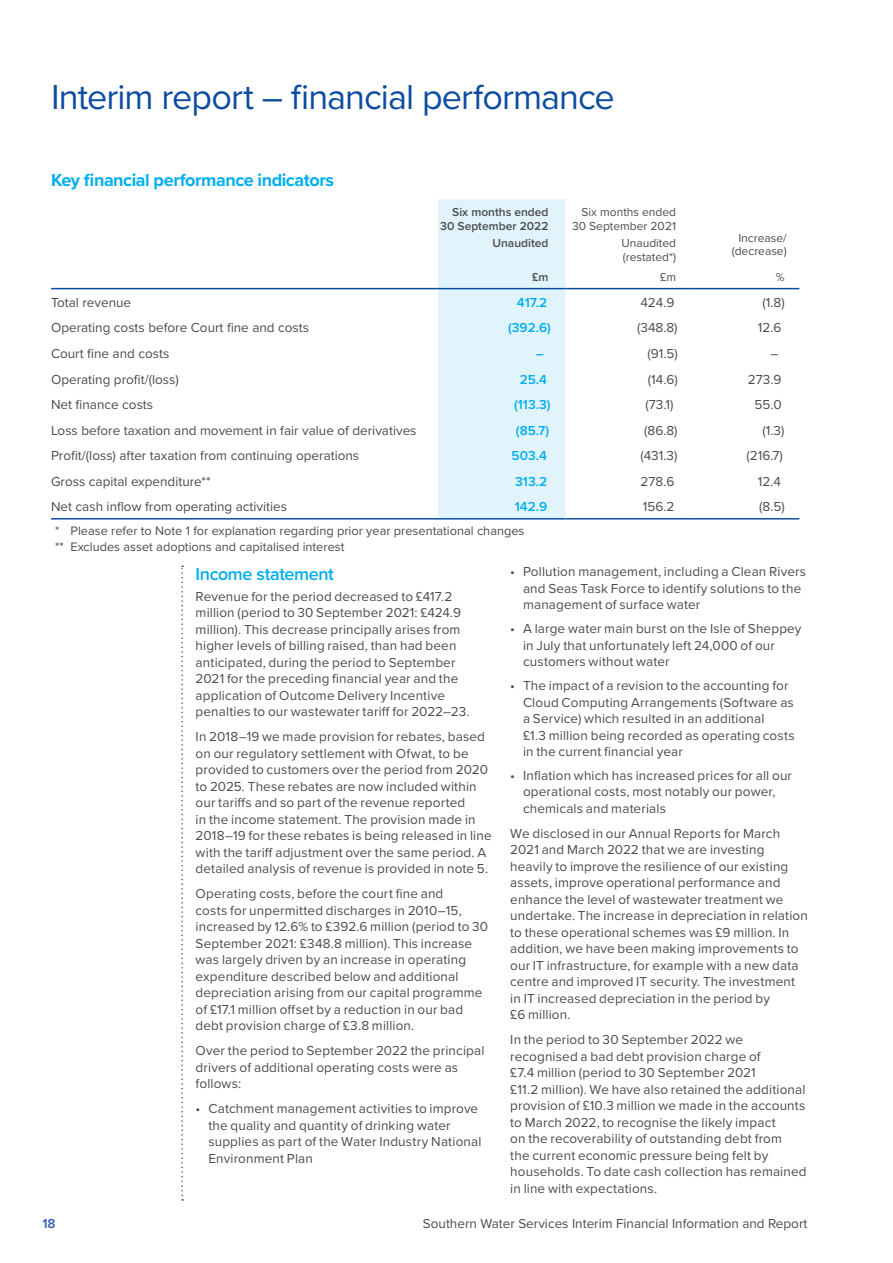
<style>
.page{position:relative;width:893px;height:1263px;background:#fff}
.page>*{position:absolute;margin:0;border:0;box-sizing:border-box;transform-origin:0 0}
.t1{font:36px "Proxima Nova";letter-spacing:-.025em;color:#0d4da1}
.t2{font:700 18px "Proxima Nova";letter-spacing:-.025em;color:#00aeef}
.t3{font:600 18px "Proxima Nova";letter-spacing:-.02em;color:#00aeef}
.t4{font:13.5px/16.5px "Proxima Nova";letter-spacing:.01em;color:#4b4c4d}
.t5{font:600 13.5px "Proxima Nova";color:#00aeef}
.t6{font:600 13.5px "Proxima Nova";color:#375fac}
.t7{font:12.75px/15.6px "Proxima Nova";color:#4b4c4d}
.t8{font:12px/13.5px "Proxima Nova";color:#4b4c4d;text-align:right}
.t9{font:600 12px/14.4px "Proxima Nova";color:#4b4c4d;text-align:right}
</style>
<div class="page">
<svg style="left:181px;top:566px;width:2px;height:634px"></svg>
<svg style="left:51px;top:287px;width:748px;height:3px"></svg>
<div style="left:438px;top:199px;width:128px;height:319px;background:#e1f4fc"></div>
<hr style="left:51px;top:288px;width:387px;height:1px;background:#0d4da1">
<hr style="left:438px;top:288px;width:128px;height:1px;background:#0d4da1">
<hr style="left:566px;top:288px;width:127px;height:1px;background:#0d4da1">
<hr style="left:693px;top:288px;width:106px;height:1px;background:#0d4da1">
<hr style="left:51px;top:518px;width:387px;height:1px;background:#0d4da1">
<hr style="left:438px;top:518px;width:128px;height:1px;background:#0d4da1">
<hr style="left:566px;top:518px;width:127px;height:1px;background:#0d4da1">
<hr style="left:693px;top:518px;width:106px;height:1px;background:#0d4da1">
<h1 class="t1" style="left:51px;top:70px;width:565px">Interim report – financial performance</h1>
<h2 class="t2" style="left:51px;top:167px;width:285px">Key financial performance indicators</h2>
<p class="t9" style="left:440px;top:204px;width:110px">Six months ended<br>30 September 2022</p>
<p class="t8" style="left:572px;top:205px;width:106px">Six months ended<br>30 September 2021</p>
<p class="t8" style="left:732px;top:231px;width:56px;text-align:center">Increase/ (decrease)</p>
<p class="t9" style="left:492px;top:236px;width:58px">Unaudited</p>
<p class="t8" style="left:621px;top:236px;width:56px;text-align:left">Unaudited (restated*)</p>
<p class="t9" style="left:532px;top:269px;width:18px">£m</p>
<p class="t8" style="left:660px;top:269px;width:17px">£m</p>
<p class="t8" style="left:776px;top:269px;width:10px">%</p>
<p class="t4" style="left:51px;top:293px;width:82px">Total revenue</p>
<p class="t5" style="left:517px;top:292px;width:32px">417.2</p>
<p class="t4" style="left:640px;top:293px;width:36px">424.9</p>
<p class="t4" style="left:762px;top:293px;width:24px">(1.8)</p>
<p class="t4" style="left:51px;top:319px;width:260px">Operating costs before Court fine and costs</p>
<p class="t5" style="left:508px;top:318px;width:44px">(392.6)</p>
<p class="t4" style="left:637px;top:319px;width:42px">(348.8)</p>
<p class="t4" style="left:758px;top:319px;width:25px">12.6</p>
<p class="t4" style="left:51px;top:344px;width:120px">Court fine and costs</p>
<p class="t5" style="left:536px;top:343px;width:10px">–</p>
<p class="t4" style="left:647px;top:344px;width:32px">(91.5)</p>
<p class="t4" style="left:770px;top:344px;width:10px">–</p>
<p class="t4" style="left:51px;top:370px;width:129px">Operating profit/(loss)</p>
<p class="t5" style="left:520px;top:369px;width:29px">25.4</p>
<p class="t4" style="left:648px;top:370px;width:31px">(14.6)</p>
<p class="t4" style="left:748px;top:370px;width:35px">273.9</p>
<p class="t4" style="left:51px;top:396px;width:104px">Net finance costs</p>
<p class="t5" style="left:514px;top:395px;width:38px">(113.3)</p>
<p class="t4" style="left:645px;top:396px;width:29px">(73.1)</p>
<p class="t4" style="left:754px;top:396px;width:29px">55.0</p>
<p class="t4" style="left:51px;top:421px;width:367px">Loss before taxation and movement in fair value of derivatives</p>
<p class="t5" style="left:516px;top:420px;width:35px">(85.7)</p>
<p class="t4" style="left:644px;top:421px;width:35px">(86.8)</p>
<p class="t4" style="left:762px;top:421px;width:23px">(1.3)</p>
<p class="t4" style="left:51px;top:447px;width:310px">Profit/(loss) after taxation from continuing operations</p>
<p class="t5" style="left:512px;top:446px;width:37px">503.4</p>
<p class="t4" style="left:640px;top:447px;width:38px">(431.3)</p>
<p class="t4" style="left:746px;top:447px;width:38px">(216.7)</p>
<p class="t4" style="left:51px;top:472px;width:161px">Gross capital expenditure**</p>
<p class="t5" style="left:515px;top:471px;width:33px">313.2</p>
<p class="t4" style="left:641px;top:472px;width:35px">278.6</p>
<p class="t4" style="left:758px;top:472px;width:25px">12.4</p>
<p class="t4" style="left:51px;top:498px;width:238px">Net cash inflow from operating activities</p>
<p class="t5" style="left:515px;top:497px;width:34px">142.9</p>
<p class="t4" style="left:643px;top:498px;width:33px">156.2</p>
<p class="t4" style="left:759px;top:498px;width:27px">(8.5)</p>
<p class="t7" style="left:55px;top:523px;width:471px">* Please refer to Note 1 for explanation regarding prior year presentational changes ** Excludes asset adoptions and capitalised interest</p>
<h2 class="t3" style="left:196px;top:560px;width:140px">Income statement</h2>
<p class="t4" style="left:196px;top:587px;width:276px">Revenue for the period decreased to £417.2 million (period to 30 September 2021: £424.9 million). This decrease principally arises from higher levels of billing raised, than had been anticipated, during the period to September 2021 for the preceding financial year and the application of Outcome Delivery Incentive penalties to our wastewater tariff for 2022–23.</p>
<p class="t4" style="left:196px;top:728px;width:298px">In 2018–19 we made provision for rebates, based on our regulatory settlement with Ofwat, to be provided to customers over the period from 2020 to 2025. These rebates are now included within our tariffs and so part of the revenue reported<br>in the income statement. The provision made in 2018–19 for these rebates is being released in line with the tariff adjustment over the same period. A detailed analysis of revenue is provided in note 5.</p>
<p class="t4" style="left:196px;top:885px;width:294px">Operating costs, before the court fine and<br>costs for unpermitted discharges in 2010–15, increased by 12.6% to £392.6 million (period to 30<br>September 2021: £348.8 million). This increase was largely driven by an increase in operating expenditure described below and additional depreciation arising from our capital programme of £17.1 million offset by a reduction in our bad debt provision charge of £3.8 million.</p>
<p class="t4" style="left:196px;top:1042px;width:290px">Over the period to September 2022 the principal drivers of additional operating costs were as follows:</p>
<p class="t4" style="left:208px;top:1100px;width:275px;text-indent:-13px">• Catchment management activities to improve the quality and quantity of drinking water supplies as part of the Water Industry National Environment Plan</p>
<p class="t4" style="left:523px;top:563px;width:285px;text-indent:-13px">• Pollution management, including a Clean Rivers and Seas Task Force to identify solutions to the management of surface water</p>
<p class="t4" style="left:523px;top:620px;width:280px;text-indent:-13px">• A large water main burst on the Isle of Sheppey in July that unfortunately left 24,000 of our customers without water</p>
<p class="t4" style="left:523px;top:677px;width:273px;text-indent:-13px">• The impact of a revision to the accounting for Cloud Computing Arrangements (Software as a Service) which resulted in an additional<br>£1.3 million being recorded as operating costs in the current financial year</p>
<p class="t4" style="left:523px;top:767px;width:270px;text-indent:-13px">• Inflation which has increased prices for all our operational costs, most notably our power, chemicals and materials</p>
<p class="t4" style="left:510px;top:825px;width:299px">We disclosed in our Annual Reports for March 2021 and March 2022 that we are investing heavily to improve the resilience of our existing assets, improve operational performance and enhance the level of wastewater treatment we undertake. The increase in depreciation in relation to these operational schemes was £9 million. In addition, we have been making improvements to our IT infrastructure, for example with a new data centre and improved IT security. The investment in IT increased depreciation in the period by<br>£6 million.</p>
<p class="t4" style="left:510px;top:1031px;width:298px">In the period to 30 September 2022 we recognised a bad debt provision charge of<br>£7.4 million (period to 30 September 2021<br>£11.2 million). We have also retained the additional provision of £10.3 million we made in the accounts to March 2022, to recognise the likely impact<br>on the recoverability of outstanding debt from<br>the current economic pressure being felt by households. To date cash collection has remained in line with expectations.</p>
<p class="t6" style="left:43px;top:1213px;width:15px">18</p>
<p class="t4" style="left:423px;top:1214px;width:386px">Southern Water Services Interim Financial Information and Report</p>
</div>
